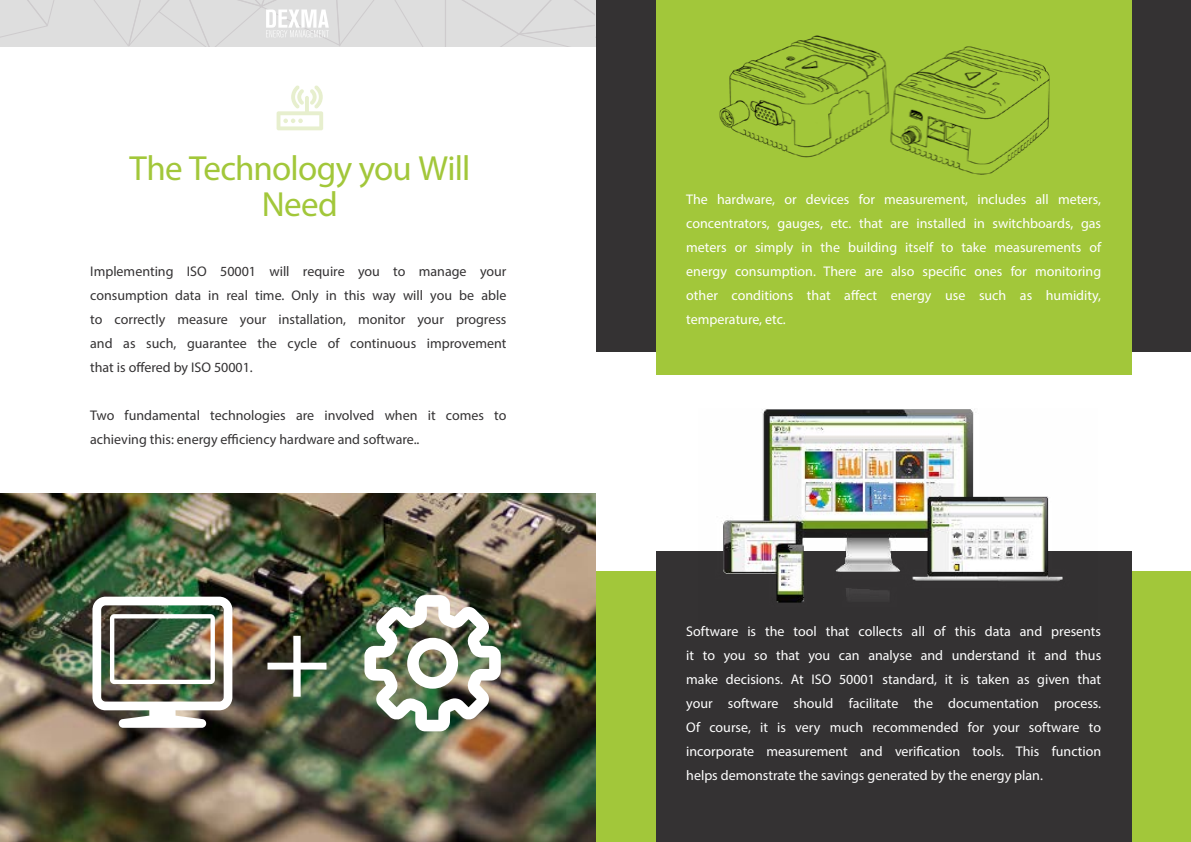
<style>
.page{position:relative;width:1191px;height:842px;background:#fff}
.page>*{position:absolute;margin:0;border:0;box-sizing:border-box;transform-origin:0 0}
.t1{font:114.4px "Myriad Pro";color:#fff}
.t2{font:35px/36px "Myriad Pro";letter-spacing:-.02em;color:#a2c73a;text-align:center}
.t3{font:14px/24px "Myriad Pro";color:#fff;text-align:justify}
.t4{font:14px/24px "Myriad Pro";color:#343233;text-align:justify}
</style>
<div class="page">
<svg style="left:0;top:0;width:596px;height:46px;background:#dedede"></svg>
<div style="left:596px;top:0;width:595px;height:351px;background:#343233"></div>
<div style="left:656px;top:0;width:475px;height:374px;background:#a2c73a"></div>
<img style="left:719px;top:35px;width:331px;height:140px">
<div style="left:596px;top:571px;width:595px;height:271px;background:#a2c73a"></div>
<div style="left:656px;top:551px;width:475px;height:291px;background:#343233"></div>
<img style="left:0;top:494px;width:595px;height:348px">
<img style="left:92px;top:597px;width:140px;height:131px">
<svg style="left:276px;top:85px;width:47px;height:45px"></svg>
<hr style="left:305px;top:96px;width:4px;height:19px;background:#e7efce;border-radius:2px">
<img style="left:364px;top:595px;width:137px;height:136px">
<img style="left:722px;top:409px;width:341px;height:194px">
<h2 class="t2" style="left:129px;top:150px;width:342px">The Technology you Will<br>Need</h2>
<p class="t4" style="left:90px;top:259px;width:418px">Implementing ISO 50001 will require you to manage your consumption data in real time. Only in this way will you be able to correctly measure your installation, monitor your progress and as such, guarantee the cycle of continuous improvement that is offered by ISO 50001.</p>
<p class="t4" style="left:90px;top:403px;width:418px">Two fundamental technologies are involved when it comes to achieving this: energy efficiency hardware and software..</p>
<h1 class="t1" style="left:263px;top:588px;width:70px">+</h1>
<p class="t3" style="left:686px;top:187px;width:416px">The hardware, or devices for measurement, includes all meters, concentrators, gauges, etc. that are installed in switchboards, gas meters or simply in the building itself to take measurements of energy consumption. There are also specific ones for monitoring other conditions that affect energy use such as humidity, temperature, etc.</p>
<p class="t3" style="left:686px;top:619px;width:416px">Software is the tool that collects all of this data and presents it to you so that you can analyse and understand it and thus make decisions. At ISO 50001 standard, it is taken as given that your software should facilitate the documentation process.<br>Of course, it is very much recommended for your software to incorporate measurement and verification tools. This function helps demonstrate the savings generated by the energy plan.</p>
</div>
